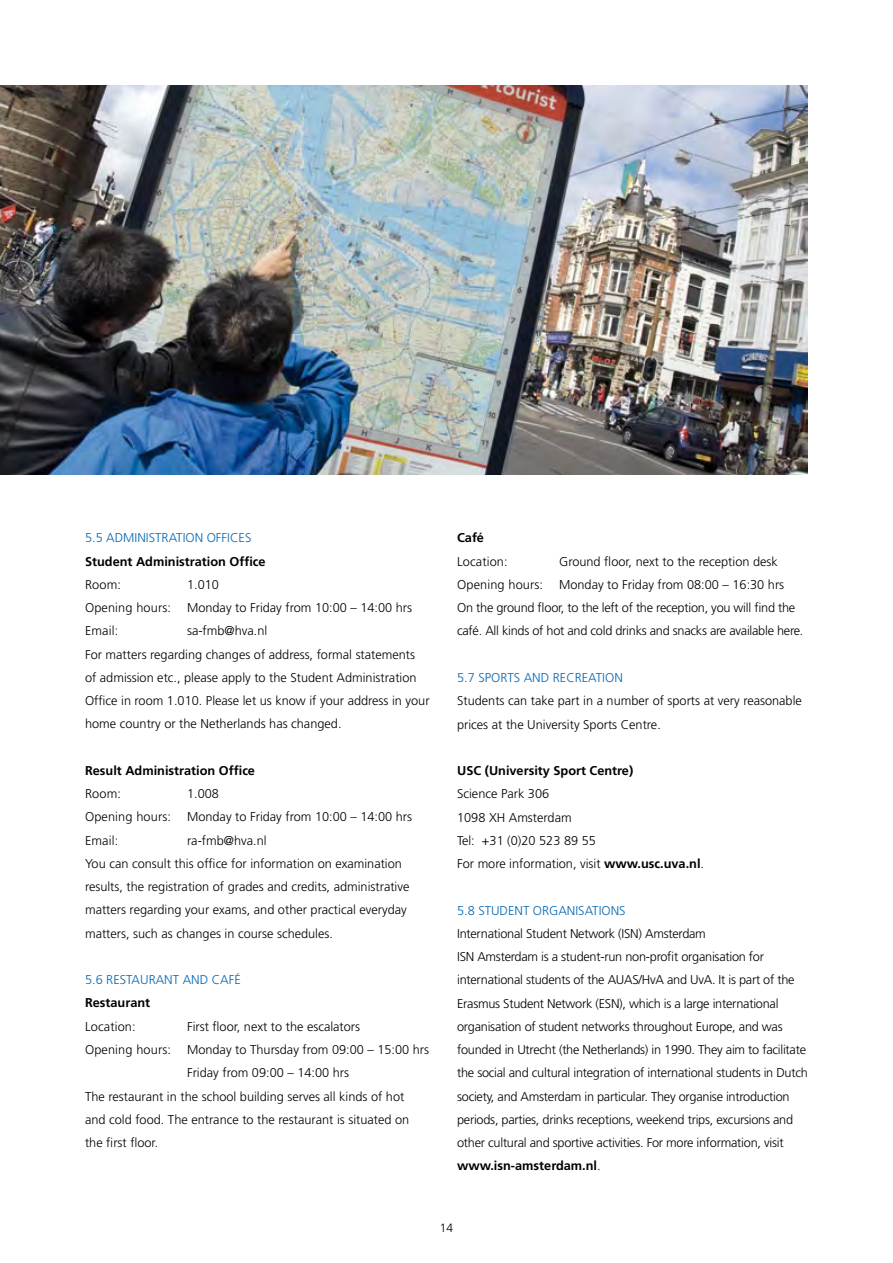
<style>
.page{position:relative;width:893px;height:1263px;background:#fff}
.page>*{position:absolute;margin:0;border:0;box-sizing:border-box;transform-origin:0 0}
.t1{font:300 12.75px/23.2px "Frutiger";color:#000}
.t2{font:300 12.75px/23.2px "Frutiger";letter-spacing:-.02em;color:#000}
.t3{font:700 12.75px "Frutiger";color:#000}
.t4{font:300 12.75px "Frutiger";color:#0668b3}
.t5{font:300 12px "Frutiger";color:#000}
.s1{font-weight:700}
</style>
<div class="page">
<img style="left:0;top:85px;width:808px;height:389px">
<p class="t4" style="left:85px;top:531px;width:166px">5.5 Administration offices</p>
<p class="t3" style="left:85px;top:554px;width:182px">Student Administration Office</p>
<p class="t1" style="left:85px;top:573px;width:37px">Room:</p>
<p class="t1" style="left:187px;top:573px;width:33px">1.010</p>
<p class="t1" style="left:85px;top:596px;width:87px">Opening hours:</p>
<p class="t1" style="left:187px;top:596px;width:227px">Monday to Friday from 10:00 – 14:00 hrs</p>
<p class="t1" style="left:85px;top:619px;width:35px">Email:</p>
<p class="t1" style="left:85px;top:619px;width:346px;text-indent:102px">sa-fmb@hva.nl<br>For matters regarding changes of address, formal statements of admission etc., please apply to the Student Administration Office in room 1.010. Please let us know if your address in your home country or the Netherlands has changed.</p>
<p class="t3" style="left:85px;top:763px;width:172px">Result Administration Office</p>
<p class="t1" style="left:85px;top:782px;width:37px">Room:</p>
<p class="t1" style="left:187px;top:782px;width:33px">1.008</p>
<p class="t1" style="left:85px;top:805px;width:87px">Opening hours:</p>
<p class="t1" style="left:187px;top:805px;width:227px">Monday to Friday from 10:00 – 14:00 hrs</p>
<p class="t1" style="left:85px;top:829px;width:35px">Email:</p>
<p class="t1" style="left:85px;top:829px;width:326px;text-indent:102px">ra-fmb@hva.nl<br>You can consult this office for information on examination results, the registration of grades and credits, administrative matters regarding your exams, and other practical everyday matters, such as changes in course schedules.</p>
<p class="t4" style="left:85px;top:972px;width:157px">5.6 Restaurant and café</p>
<p class="t3" style="left:85px;top:995px;width:67px">Restaurant</p>
<p class="t1" style="left:85px;top:1015px;width:82px">Location: F</p>
<p class="t1" style="left:193px;top:1015px;width:169px">irst floor, next to the escalators</p>
<p class="t1" style="left:85px;top:1038px;width:87px">Opening hours:</p>
<p class="t1" style="left:187px;top:1038px;width:244px">Monday to Thursday from 09:00 – 15:00 hrs</p>
<p class="t1" style="left:187px;top:1061px;width:164px">Friday from 09:00 – 14:00 hrs</p>
<p class="t1" style="left:85px;top:1084px;width:321px">The restaurant in the school building serves all kinds of hot</p>
<p class="t1" style="left:85px;top:1108px;width:326px">and cold food. The entrance to the restaurant is situated on</p>
<p class="t1" style="left:85px;top:1131px;width:75px">the first floor.</p>
<p class="t3" style="left:457px;top:530px;width:28px">Café</p>
<p class="t1" style="left:457px;top:550px;width:84px">Location: G</p>
<p class="t1" style="left:568px;top:550px;width:211px">round floor, next to the reception desk</p>
<p class="t1" style="left:457px;top:573px;width:87px">Opening hours:</p>
<p class="t2" style="left:457px;top:573px;width:348px;text-indent:102px">Monday to Friday from 08:00 – 16:30 hrs<br>On the ground floor, to the left of the reception, you will find the café. All kinds of hot and cold drinks and snacks are available here.</p>
<p class="t4" style="left:457px;top:670px;width:167px">5.7 Sports and recreation</p>
<p class="t1" style="left:457px;top:689px;width:346px">Students can take part in a number of sports at very reasonable prices at the U niversity Sports C entre.</p>
<p class="t3" style="left:457px;top:763px;width:178px">USC (University Sport Centre)</p>
<p class="t1" style="left:457px;top:782px;width:248px">Science Park 306<br>1098 XH Amsterdam<br>Tel: +31 (0)20 523 89 55<br>For more information, visit <span class="s1">www.usc.uva.nl</span>.</p>
<p class="t4" style="left:457px;top:903px;width:169px">5.8 Student organisations</p>
<p class="t2" style="left:457px;top:922px;width:308px">International Student Network (ISN) Amsterdam<br>ISN Amsterdam is a student-run non-profit organisation for international students of the AUA</p>
<p class="t2" style="left:457px;top:968px;width:352px;text-indent:175px">S/HvA and UvA. It is part of the Erasmus Student Network (ESN), which is a large international organisation of student networks throughout Europe, and was founded in Utrecht (the Netherlands) in 1990. They aim to facilitate the social and cultural integration of international students in Dutch society, and Amsterdam in particular. They organise introduction periods, parties, drinks receptions, weekend trips, excursions and other cultural and sportive activities. For more information, visit <span class="s1">www.isn-amsterdam.nl</span>.</p>
<p class="t5" style="left:440px;top:1221px;width:15px">14</p>
</div>
